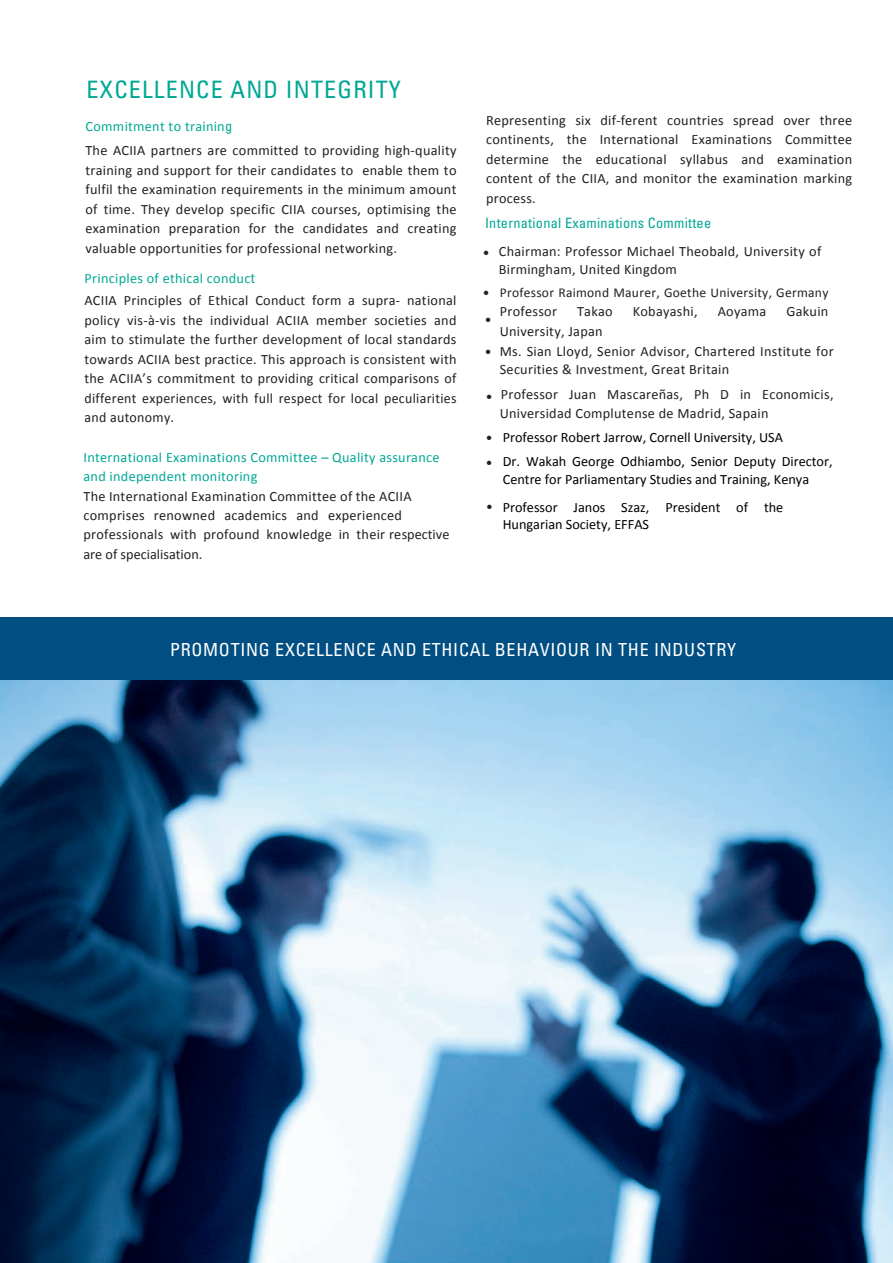
<style>
.page{position:relative;width:893px;height:1263px;background:#fff}
.page>*{position:absolute;margin:0;border:0;box-sizing:border-box;transform-origin:0 0}
.t1{font:condensed 24px "Univers";letter-spacing:.05em;color:#00a894}
.t2{font:condensed 18px "Univers";letter-spacing:.04em;color:#fff}
.t3{font:14.25px/19.5px "Calibri";letter-spacing:.02em;color:#231f20}
.t4{font:14.25px/24.9px "Calibri";color:#000}
.t5{font:14.25px/19.5px "Calibri";letter-spacing:.02em;color:#00a894}
.t6{font:condensed 14.25px "Univers";letter-spacing:.02em;color:#00a894}
.t7{font:condensed 14.25px/27.2px "Univers";color:#231f20}
.t8{font:13.5px "Calibri";letter-spacing:.02em;color:#231f20}
.s1{color:#00a894}
.s2{font-family:"Univers";font-stretch:condensed;color:#00a894}
.s3{font-family:"Univers";font-stretch:condensed}
</style>
<div class="page">
<div style="left:0;top:617px;width:893px;height:63px;background:#004e82"></div>
<img style="left:0;top:680px;width:893px;height:583px">
<h1 class="t1" style="left:87px;top:75px;width:316px">EXCELLENCE AND INTEGRITY</h1>
<p class="t3" style="left:85px;top:115px;width:373px;line-height:23.9px"><span class="s1">Commitment to trainin</span><span class="s2">G<br></span>The ACIIA partners are committed to providing high-quality</p>
<p class="t3" style="left:85px;top:160px;width:373px;text-align:justify">training and support for their candidates to enable them to fulfil the examination requirements in the minimum amount of time. They develop specific CIIA courses, optimising the examination preparation for the candidates and creating valuable opportunities for professional networking.</p>
<p class="t3" style="left:84px;top:267px;width:374px;line-height:22.2px"><span class="s1">Principles of ethical conduc</span><span class="s2">T<br></span>ACIIA Principles of Ethical Conduct form a supra- national</p>
<p class="t3" style="left:84px;top:310px;width:374px;text-align:justify">policy vis-à-vis the individual ACIIA member societies and aim to stimulate the further development of local standards towards ACIIA best practice. This approach is consistent with the ACIIA’s commitment to providing critical comparisons of different experiences, with full respect for local peculiarities and autonomy.</p>
<p class="t5" style="left:83px;top:447px;width:358px">International Examinations Committee – Quality assurance and independent monitoring</p>
<p class="t3" style="left:83px;top:486px;width:367px">The International Examination Committee of the ACIIA comprises renowned academics and experienced professionals with profound knowledge in their respective are of specialisation.</p>
<p class="t3" style="left:486px;top:110px;width:368px;text-align:justify">Representing six dif-ferent countries spread over three continents, the International Examinations Committee determine the educational syllabus and examination content of the CIIA, and monitor the examination marking process.</p>
<p class="t6" style="left:485px;top:214px;width:228px">INTERNATIONAL EXAMINATIONS COMMITTEE</p>
<p class="t3" style="left:499px;top:242px;width:324px;line-height:18.3px;text-indent:-15px"><span class="s3">•</span> Chairman: Professor Michael Theobald, University of<br>Birmingham, United Kingdom</p>
<p class="t7" style="left:484px;top:279px;width:8px">• •</p>
<p class="t3" style="left:500px;top:343px;width:335px;line-height:17.1px">Ms. Sian Lloyd, Senior Advisor, Chartered Institute for<br>Securities &amp; Investment, Great Britain</p>
<p class="t8" style="left:500px;top:284px;width:330px">Professor Raimond Maurer, Goethe University, Germany</p>
<p class="t3" style="left:500px;top:302px;width:59px">Professor</p>
<p class="t3" style="left:577px;top:302px;width:37px">Takao</p>
<p class="t3" style="left:633px;top:302px;width:66px">Kobayashi,</p>
<p class="t3" style="left:718px;top:302px;width:50px">Aoyama</p>
<p class="t3" style="left:786px;top:302px;width:43px">Gakuin</p>
<p class="t3" style="left:500px;top:321px;width:104px">University, Japan</p>
<p class="t7" style="left:486px;top:338px;width:6px">•</p>
<p class="t3" style="left:500px;top:384px;width:335px;text-indent:-13px"><span class="s3">•</span> Professor Juan Mascareñas, Ph D in Economicis,<br>Universidad Complutense de Madrid, Sapain</p>
<p class="t7" style="left:487px;top:424px;width:6px">•</p>
<p class="t7" style="left:487px;top:449px;width:6px">•</p>
<p class="t7" style="left:487px;top:493px;width:6px">•</p>
<p class="t4" style="left:503px;top:424px;width:331px">Professor Robert Jarrow, Cornell University, USA<br>Dr. Wakah George Odhiambo, Senior Deputy Director,</p>
<p class="t4" style="left:503px;top:465px;width:308px;line-height:28px">Centre for Parliamentary Studies and Training, Kenya<br>Professor Janos Szaz, President of the</p>
<p class="t4" style="left:503px;top:511px;width:148px">Hungarian Society, EFFAS</p>
<p class="t2" style="left:170px;top:639px;width:282px">PROMOTI NG EXCELLENCE AND ETHICA</p>
<p class="t2" style="left:481px;top:639px;width:256px">L BEHAVIOUR IN THE INDUSTRY</p>
</div>
